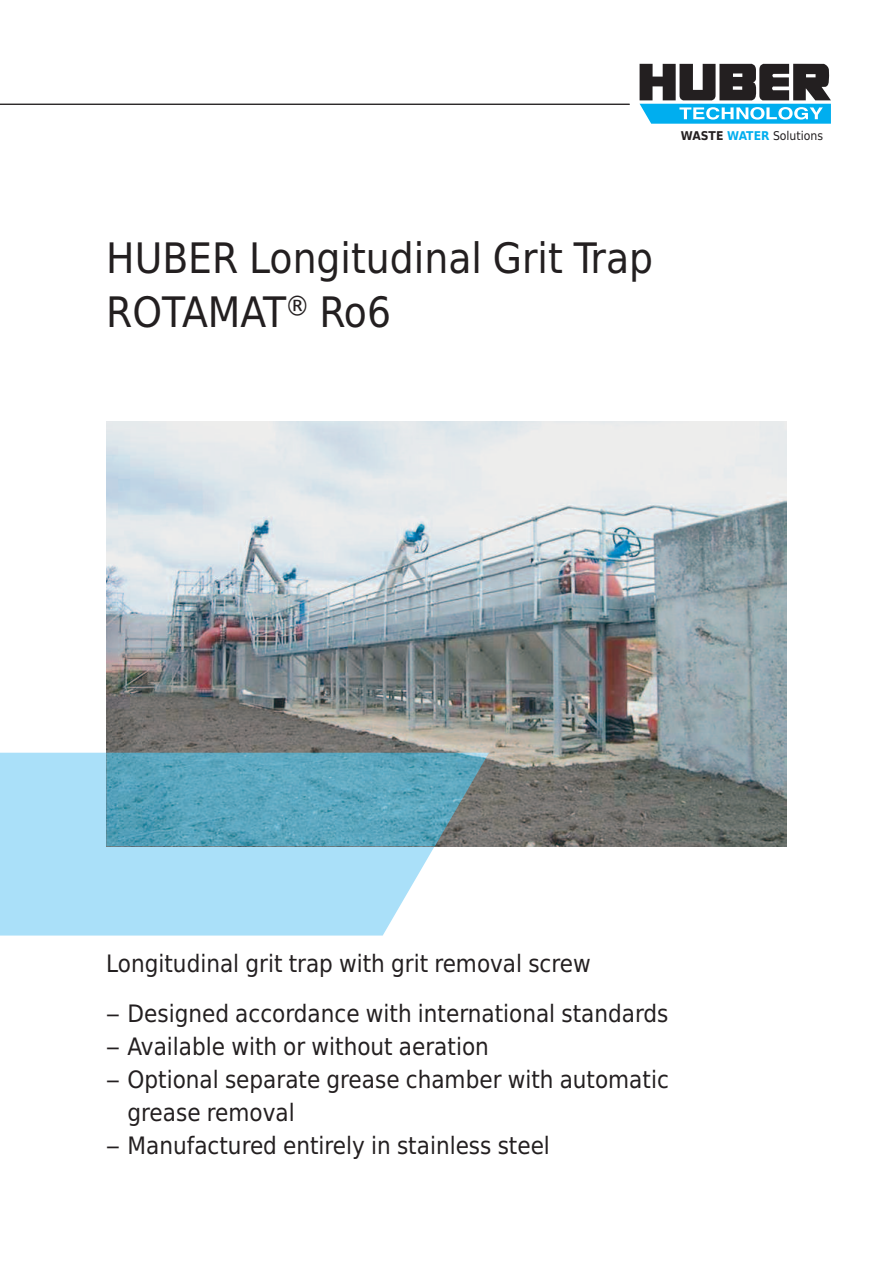
<style>
.page{position:relative;width:893px;height:1263px;background:#fff}
.page>*{position:absolute;margin:0;border:0;box-sizing:border-box;transform-origin:0 0}
.t1{font:42px/54px "Huber Tec";color:#231f20}
.t2{font:24px/33px "Huber Tec";color:#231f20}
.t3{font:12.15px "Huber Tec";color:#231f20}
.s1{font-weight:700}
.s2{font-weight:700;color:#00aeef}
</style>
<div class="page">
<svg style="left:640px;top:64px;width:191px;height:60px"></svg>
<hr style="left:0;top:104px;width:630px;height:1px;background:#231f20">
<svg style="left:0;top:753px;width:489px;height:182px;background:#b4e3f8"></svg>
<img style="left:106px;top:421px;width:681px;height:425px">
<img style="left:106px;top:753px;width:383px;height:93px">
<p class="t3" style="left:681px;top:126px;width:144px"><span class="s1">WASTE</span> <span class="s2">WATER</span> Solutions</p>
<h1 class="t1" style="left:106px;top:232px;width:548px">HUBER Longitudinal Grit Trap<br>ROTAMAT® Ro6</h1>
<p class="t2" style="left:106px;top:947px;width:486px">Longitudinal grit trap with grit removal screw</p>
<p class="t2" style="left:106px;top:997px;width:564px">– Designed accordance with international standards</p>
<p class="t2" style="left:106px;top:1030px;width:384px">– Available with or without aeration</p>
<p class="t2" style="left:128px;top:1063px;width:543px;text-indent:-21px">– Optional separate grease chamber with automatic grease removal</p>
<p class="t2" style="left:106px;top:1129px;width:445px">– Manufactured entirely in stainless steel</p>
</div>
